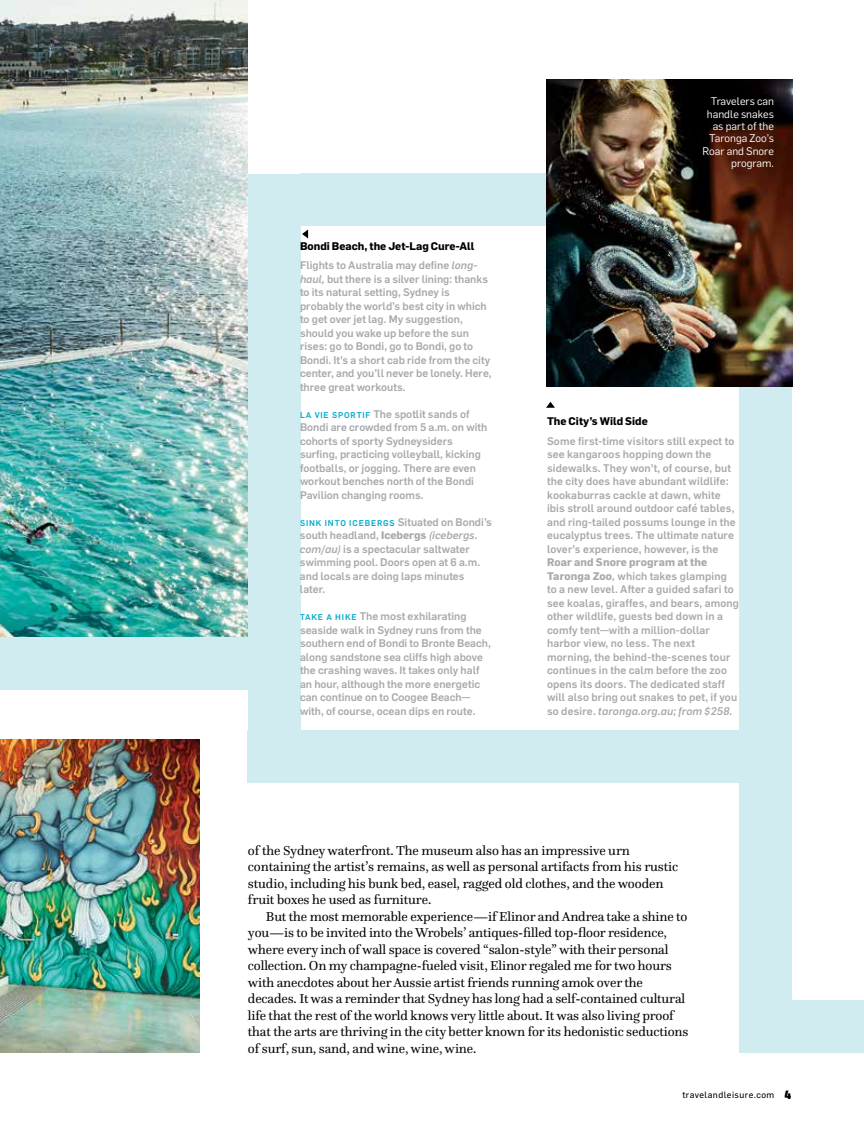
<style>
.page{position:relative;width:864px;height:1134px;background:#fff}
.page>*{position:absolute;margin:0;border:0;box-sizing:border-box;transform-origin:0 0}
.t1{font:13.5px/16.5px "Questa";letter-spacing:-.01em;color:#000}
.t2{font:500 10.8px/13.5px "Flama";letter-spacing:.005em;color:#a7a9ac}
.t3{font:700 10.8px/19.5px "Flama";color:#000}
.t4{font:10.8px/12.5px "Flama";color:#fff;text-align:right}
.t5{font:9px "Flama Basic";letter-spacing:.05em;color:#000}
.s1{font-weight:500;color:#a7a9ac}
.s2{font-weight:500;font-style:italic;color:#a7a9ac}
.s3{font-style:italic}
.s4{font-size:8.25px;color:#00accd}
.s5{font-weight:700}
.s6{font-family:"New Grotesk Square SIX";font-size:12px}
</style>
<div class="page">
<img style="left:0;top:740px;width:200px;height:313px">
<div style="left:300px;top:174px;width:492px;height:52px;background:#d0ecf0"></div>
<div style="left:740px;top:1000px;width:124px;height:53px;background:#d0ecf0"></div>
<div style="left:739px;top:176px;width:53px;height:877px;background:#d0ecf0"></div>
<div style="left:248px;top:730px;width:508px;height:53px;background:#d0ecf0"></div>
<div style="left:248px;top:174px;width:53px;height:598px;background:#d0ecf0"></div>
<img style="left:0;top:0;width:248px;height:637px">
<img style="left:546px;top:80px;width:246px;height:307px">
<div style="left:0;top:637px;width:300px;height:53px;background:#d0ecf0"></div>
<svg style="left:302px;top:230px;width:6px;height:8px"></svg>
<svg style="left:546px;top:402px;width:9px;height:6px"></svg>
<p class="t3" style="left:300px;top:236px;width:179px">Bondi Beach, the Jet-Lag Cure-All<br><span class="s1">Flights to Australia may define</span> <span class="s2">long-</span></p>
<p class="t2" style="left:300px;top:272px;width:193px"><span class="s3">haul,</span> but there is a silver lining: thanks to its natural setting, Sydney is probably the world’s best city in which to get over jet lag. My suggestion, should you wake up before the sun rises: go to Bondi, go to Bondi, go to Bondi. It’s a short cab ride from the city center, and you’ll never be lonely. Here, three great workouts.</p>
<p class="t2" style="left:300px;top:407px;width:189px"><span class="s4">LA VIE SPORTIF</span> The spotlit sands of Bondi are crowded from 5 a.m. on with cohorts of sporty Sydneysiders surfing, practicing volleyball, kicking footballs, or jogging. There are even workout benches north of the Bondi Pavilion changing rooms.</p>
<p class="t2" style="left:300px;top:515px;width:193px"><span class="s4">SINK INTO ICEBERGS</span> Situated on Bondi’s south headland, <span class="s5">Icebergs</span> <span class="s3">(icebergs. com/au)</span> is a spectacular saltwater swimming pool. Doors open at 6 a.m. and locals are doing laps minutes later.</p>
<p class="t2" style="left:300px;top:609px;width:193px"><span class="s4">TAKE A HIKE</span> The most exhilarating seaside walk in Sydney runs from the southern end of Bondi to Bronte Beach, along sandstone sea cliffs high above the crashing waves. It takes only half an hour, although the more energetic can continue on to Coogee Beach— with, of course, ocean dips en route.</p>
<p class="t4" style="left:703px;top:95px;width:73px">Travelers can handle snakes as part of the<br>Taronga Zoo’s<br>Roar and Snore program.</p>
<p class="t3" style="left:547px;top:411px;width:102px">The City’s Wild Side</p>
<p class="t2" style="left:547px;top:434px;width:190px">Some first-time visitors still expect to see kangaroos hopping down the sidewalks. They won’t, of course, but the city does have abundant wildlife: kookaburras cackle at dawn, white ibis stroll around outdoor café tables, and ring-tailed possums lounge in the eucalyptus trees. The ultimate nature lover’s experience, however, is the</p>
<p class="t2" style="left:547px;top:555px;width:193px"><span class="s5">Roar and Snore program at the Taronga Zoo</span><span class="s3">,</span> which takes glamping to a new level. After a guided safari to see koalas, giraffes, and bears, among other wildlife, guests bed down in a comfy tent—with a million-dollar harbor view, no less. The next morning, the behind-the-scenes tour continues in the calm before the zoo opens its doors. The dedicated staff will also bring out snakes to pet, if you so desire. <span class="s3">taronga.org.au; from $258.</span></p>
<p class="t1" style="left:248px;top:842px;width:432px">of the Sydney waterfront. The museum also has an impressive urn containing the artist’s remains, as well as personal artifacts from his rustic studio, including his bunk bed, easel, ragged old clothes, and the wooden fruit boxes he used as furniture.</p>
<p class="t1" style="left:248px;top:908px;width:442px;text-indent:18px">But the most memorable experience—if Elinor and Andrea take a shine to you—is to be invited into the Wrobels’ antiques-filled top-floor residence, where every inch of wall space is covered “salon-style” with their personal collection. On my champagne-fueled visit, Elinor regaled me for two hours with anecdotes about her Aussie artist friends running amok over the decades. It was a reminder that Sydney has long had a self-contained cultural life that the rest of the world knows very little about. It was also living proof that the arts are thriving in the city better known for its hedonistic seductions of surf, sun, sand, and wine, wine, wine.</p>
<p class="t5" style="left:682px;top:1088px;width:110px">travelandleisure.com <span class="s6">4</span></p>
</div>
